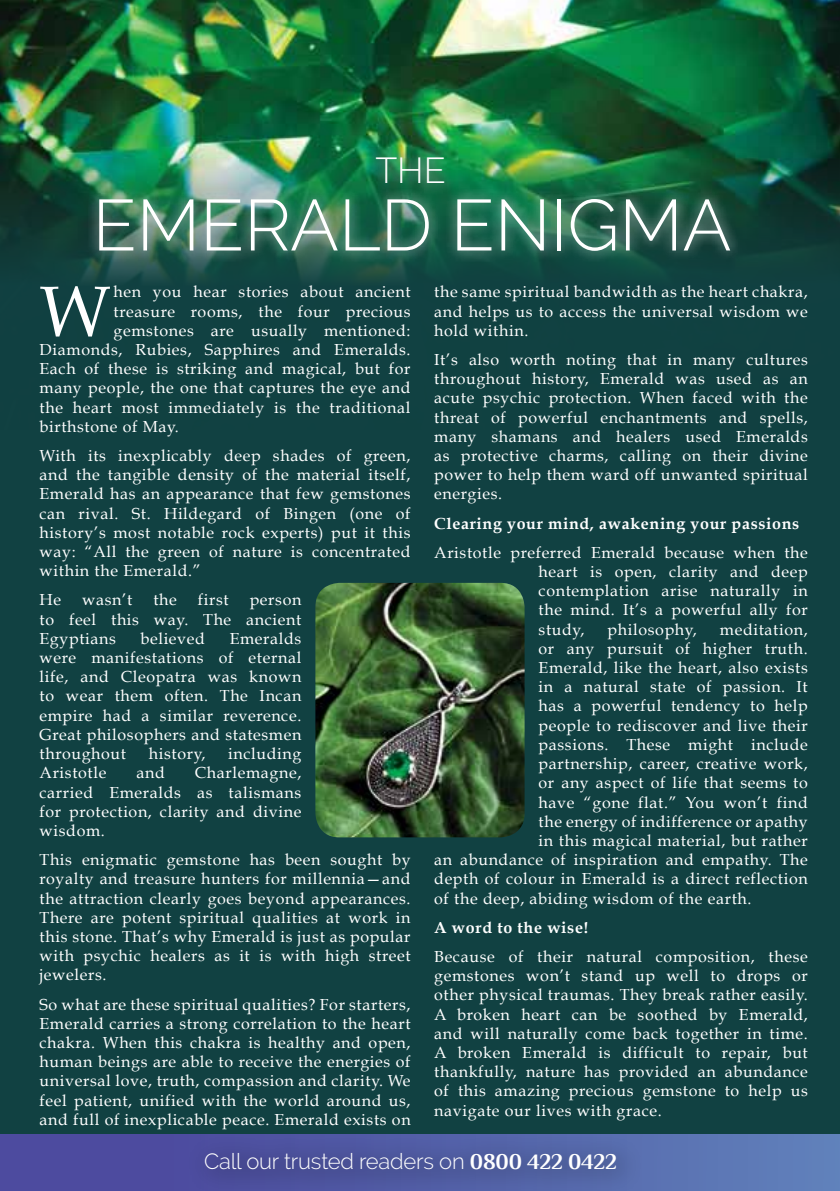
<style>
.page{position:relative;width:840px;height:1191px;background:#fff}
.page>*{position:absolute;margin:0;border:0;box-sizing:border-box;transform-origin:0 0}
.t1{font:300 72px "Raleway";color:#fff}
.t2{font:71px "Book Antiqua";color:#fff}
.t3{font:300 36px "Raleway";color:#fff}
.t4{font:300 22px "Raleway";letter-spacing:-.01em;color:#fff}
.t5{font:16px/19.2px "Book Antiqua";letter-spacing:.04em;color:#fff;text-align:justify}
.t6{font:700 16px "Book Antiqua";letter-spacing:.04em;color:#fff}
.s1{font-family:"Philosopher";font-weight:700}
</style>
<div class="page">
<div style="left:0;top:0;width:839px;height:1148px;background:#114142"></div>
<svg style="left:0;top:1134px;width:839px;height:57px;background:#5562ab"></svg>
<img style="left:0;top:0;width:839px;height:281px">
<div style="left:184px;top:1131px;width:461px;height:60px;background:#000;opacity:.13"></div>
<div style="left:86px;top:186px;width:655px;height:77px;background:#fff;opacity:.75"></div>
<div style="left:364px;top:144px;width:91px;height:52px;background:#fff;opacity:.75"></div>
<img style="left:315px;top:583px;width:209px;height:254px">
<h3 class="t3" style="left:375px;top:149px;width:72px">THE</h3>
<h1 class="t1" style="left:92px;top:183px;width:640px">EMERALD ENIGMA</h1>
<h2 class="t2" style="left:40px;top:267px;width:72px">W</h2>
<p class="t5" style="left:113px;top:282px;width:298px">hen you hear stories about ancient</p>
<p class="t5" style="left:113px;top:301px;width:298px">treasure rooms, the four precious</p>
<p class="t5" style="left:113px;top:321px;width:298px">gemstones are usually mentioned:</p>
<p class="t5" style="left:40px;top:340px;width:372px">Diamonds, Rubies, Sapphires and Emeralds.</p>
<p class="t5" style="left:40px;top:359px;width:372px">Each of these is striking and magical, but for</p>
<p class="t5" style="left:40px;top:378px;width:372px">many people, the one that captures the eye and</p>
<p class="t5" style="left:40px;top:397px;width:372px">the heart most immediately is the traditional</p>
<p class="t5" style="left:40px;top:417px;width:141px">birthstone of May.</p>
<p class="t5" style="left:40px;top:446px;width:372px">With its inexplicably deep shades of green, and the tangible density of the material itself, Emerald has an appearance that few gemstones can rival. St. Hildegard of Bingen (one of history’s most notable rock experts) put it this way: “All the green of nature is concentrated within the Emerald.”</p>
<p class="t5" style="left:40px;top:590px;width:23px">He</p>
<p class="t5" style="left:82px;top:590px;width:52px">wasn’t</p>
<p class="t5" style="left:153px;top:590px;width:25px">the</p>
<p class="t5" style="left:198px;top:590px;width:32px">first</p>
<p class="t5" style="left:40px;top:590px;width:263px;text-indent:210px">person to feel this way. The ancient Egyptians</p>
<p class="t5" style="left:40px;top:629px;width:263px;text-indent:190px">Emeralds were manifestations of eternal life, and Cleopatra was known to wear them often. The Incan empire had a similar reverence.<br>Great philosophers and statesmen throughout</p>
<p class="t5" style="left:140px;top:629px;width:66px">believed</p>
<p class="t5" style="left:149px;top:744px;width:58px">history,</p>
<p class="t5" style="left:228px;top:744px;width:75px">including</p>
<p class="t5" style="left:40px;top:763px;width:263px;text-indent:155px">Charlemagne, carried Emeralds as talismans for protection, clarity and divine wisdom.</p>
<p class="t5" style="left:40px;top:850px;width:372px">This enigmatic gemstone has been sought by royalty and treasure hunters for millennia—and the attraction clearly goes beyond appearances.<br>There are potent spiritual qualities at work in this stone. That’s why Emerald is just as popular with psychic healers as it is with high street jewelers.</p>
<p class="t5" style="left:40px;top:994px;width:372px">So what are these spiritual qualities? For starters, Emerald carries a strong correlation to the heart chakra. When this chakra is healthy and open, human beings are able to receive the energies of universal love, truth, compassion and clarity. We feel patient, unified with the world around us, and full of inexplicable peace. Emerald exists on</p>
<p class="t5" style="left:40px;top:763px;width:68px">Aristotle</p>
<p class="t5" style="left:136px;top:763px;width:30px">and</p>
<p class="t5" style="left:434px;top:282px;width:375px">the same spiritual bandwidth as the heart chakra, and helps us to access the universal wisdom we hold within.</p>
<p class="t5" style="left:434px;top:350px;width:375px">It’s also worth noting that in many cultures throughout history, Emerald was used as an acute psychic protection. When faced with the threat of powerful enchantments and spells, many shamans and healers used Emeralds as protective charms, calling on their divine power to help them ward off unwanted spiritual energies.</p>
<p class="t6" style="left:434px;top:514px;width:366px">Clearing your mind, awakening your passions</p>
<p class="t5" style="left:538px;top:543px;width:270px;text-indent:-104px">Aristotle preferred Emerald because when the heart is open, clarity and deep contemplation arise naturally in the mind. It’s a powerful ally for study,</p>
<p class="t5" style="left:607px;top:619px;width:90px">philosophy,</p>
<p class="t5" style="left:719px;top:619px;width:89px">meditation,</p>
<p class="t5" style="left:538px;top:639px;width:270px">or any pursuit of higher truth.</p>
<p class="t5" style="left:538px;top:658px;width:270px">Emerald, like the heart, also exists</p>
<p class="t5" style="left:538px;top:677px;width:270px">in a natural state of passion. It</p>
<p class="t5" style="left:538px;top:696px;width:270px">has a powerful tendency to help</p>
<p class="t5" style="left:538px;top:715px;width:270px">people to rediscover and live their</p>
<p class="t5" style="left:538px;top:735px;width:270px">passions. These might include</p>
<p class="t5" style="left:538px;top:754px;width:270px">partnership, career, creative work,</p>
<p class="t5" style="left:538px;top:773px;width:270px">or any aspect of life that seems to</p>
<p class="t5" style="left:538px;top:792px;width:270px">have “gone flat.” You won’t find</p>
<p class="t5" style="left:538px;top:811px;width:270px">the energy of indifference or apathy</p>
<p class="t5" style="left:538px;top:831px;width:270px">in this magical material, but rather</p>
<p class="t5" style="left:434px;top:850px;width:375px">an abundance of inspiration and empathy. The</p>
<p class="t5" style="left:434px;top:869px;width:375px">depth of colour in Emerald is a direct reflection</p>
<p class="t5" style="left:434px;top:888px;width:318px">of the deep, abiding wisdom of the earth.</p>
<p class="t6" style="left:434px;top:918px;width:155px">A word to the wise!</p>
<p class="t5" style="left:434px;top:947px;width:375px">Because of their natural composition, these gemstones won’t stand up well to drops or other physical traumas. They break rather easily.<br>A broken heart can be soothed by Emerald, and will naturally come back together in time.<br>A broken Emerald is difficult to repair, but thankfully, nature has provided an abundance of this amazing precious gemstone to help us navigate our lives with grace.</p>
<h3 class="t4" style="left:204px;top:1148px;width:414px">Call our trusted readers on <span class="s1">0800 422 0422</span></h3>
</div>
